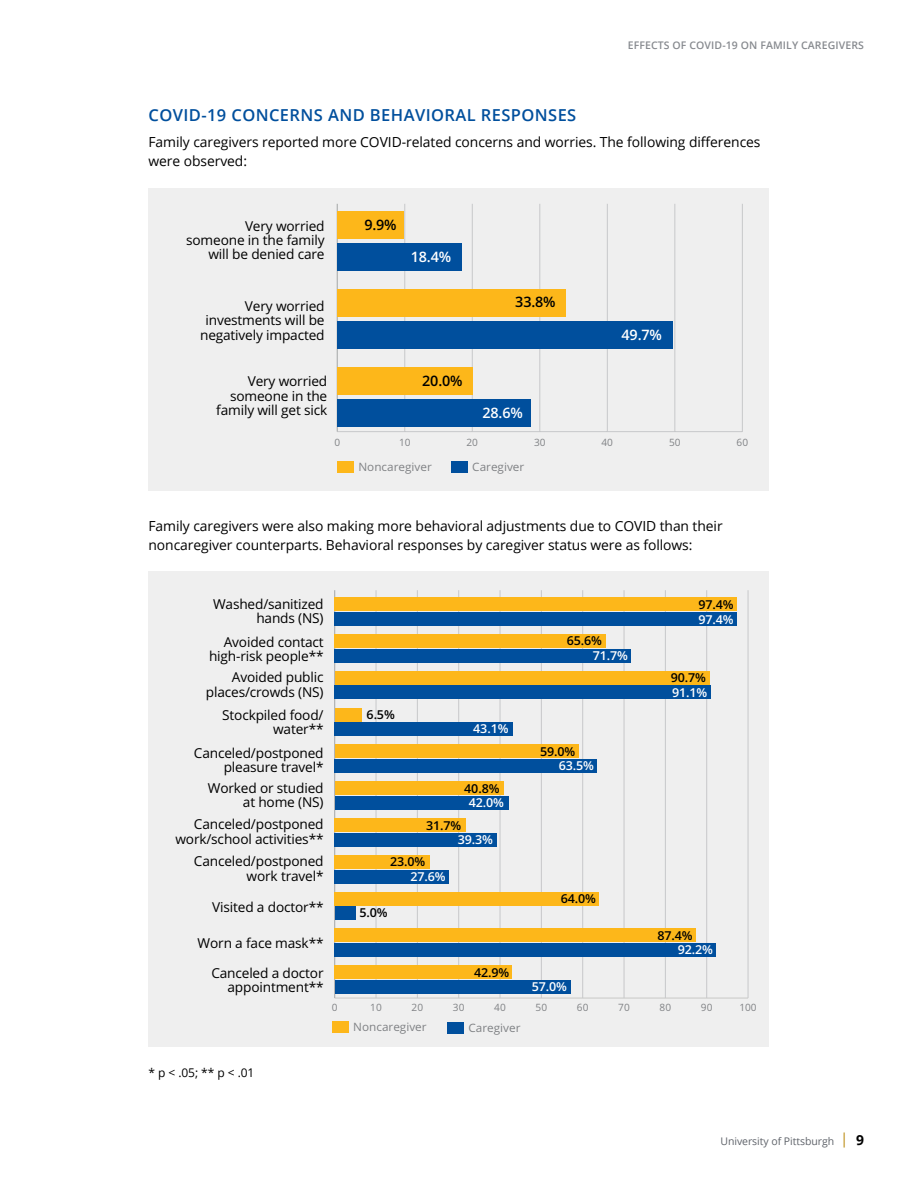
<style>
.page{position:relative;width:918px;height:1188px;background:#fff}
.page>*{position:absolute;margin:0;border:0;box-sizing:border-box;transform-origin:0 0}
.subheadB{font:600 16.5px "Open Sans";letter-spacing:.025em;color:#004f9d}
.t1{font:600 14.4px "Open Sans";color:#fff}
.t2{font:600 14.4px "Open Sans";color:#000}
.body{font:13.8px/19.5px "Open Sans";letter-spacing:-.005em;color:#000}
.t3{font:13.65px/14.4px "Open Sans";letter-spacing:-.01em;color:#000;text-align:right}
.t4{font:600 12.3px/14.4px "Open Sans";letter-spacing:-.01em;color:#000}
.t5{font:600 12.3px "Open Sans";color:#fff}
.t6{font:12px "Open Sans";color:#000}
.t7{font:11.55px "Open Sans";color:#808285}
.t8{font:600 10.5px "Open Sans";letter-spacing:.01em;color:#878a8f}
.t9{font:10.5px "Open Sans";letter-spacing:-.005em;color:#5f636a}
.t10{font:10.05px "Open Sans";color:#808285}
.s1{color:#fff}
.s2{font-size:15px;color:#bc8d16}
.s3{font-weight:700;font-size:13.8px;color:#000}
</style>
<div class="page">
<div style="left:148px;top:188px;width:622px;height:303px;background:#efefef"></div>
<div style="left:337px;top:461px;width:17px;height:11px;background:#fdb71a"></div>
<div style="left:451px;top:461px;width:17px;height:12px;background:#004f9d"></div>
<hr style="left:337px;top:431px;width:405px;height:1px;background:#c7c8ca">
<hr style="left:404px;top:204px;width:1px;height:228px;background:#c7c8ca">
<hr style="left:472px;top:204px;width:1px;height:228px;background:#c7c8ca">
<hr style="left:539px;top:204px;width:1px;height:228px;background:#c7c8ca">
<hr style="left:607px;top:204px;width:1px;height:228px;background:#c7c8ca">
<hr style="left:674px;top:204px;width:1px;height:228px;background:#c7c8ca">
<hr style="left:742px;top:204px;width:1px;height:228px;background:#c7c8ca">
<hr style="left:337px;top:204px;width:1px;height:228px;background:#a9abac">
<div style="left:337px;top:212px;width:67px;height:27px;background:#fdb71a"></div>
<div style="left:337px;top:244px;width:124px;height:27px;background:#004f9d"></div>
<div style="left:337px;top:290px;width:228px;height:27px;background:#fdb71a"></div>
<div style="left:337px;top:322px;width:336px;height:27px;background:#004f9d"></div>
<div style="left:337px;top:367px;width:135px;height:27px;background:#fdb71a"></div>
<div style="left:337px;top:399px;width:193px;height:27px;background:#004f9d"></div>
<div style="left:148px;top:571px;width:622px;height:476px;background:#efefef"></div>
<div style="left:332px;top:1021px;width:17px;height:12px;background:#fdb71a"></div>
<div style="left:447px;top:1022px;width:17px;height:12px;background:#004f9d"></div>
<hr style="left:335px;top:998px;width:413px;height:1px;background:#c8c8c6">
<hr style="left:334px;top:590px;width:1px;height:408px;background:#a9abac">
<hr style="left:376px;top:590px;width:1px;height:408px;background:#c7c8ca">
<hr style="left:417px;top:590px;width:1px;height:408px;background:#c7c8ca">
<hr style="left:458px;top:590px;width:1px;height:408px;background:#c7c8ca">
<hr style="left:500px;top:590px;width:1px;height:408px;background:#c7c8ca">
<hr style="left:541px;top:590px;width:1px;height:408px;background:#c7c8ca">
<hr style="left:582px;top:590px;width:1px;height:408px;background:#c7c8ca">
<hr style="left:624px;top:590px;width:1px;height:408px;background:#c7c8ca">
<hr style="left:665px;top:590px;width:1px;height:408px;background:#c7c8ca">
<hr style="left:706px;top:590px;width:1px;height:408px;background:#c7c8ca">
<hr style="left:748px;top:590px;width:1px;height:408px;background:#c7c8ca">
<div style="left:335px;top:980px;width:235px;height:14px;background:#004f9d"></div>
<div style="left:335px;top:944px;width:381px;height:13px;background:#004f9d"></div>
<div style="left:335px;top:907px;width:20px;height:13px;background:#004f9d"></div>
<div style="left:335px;top:870px;width:114px;height:13px;background:#004f9d"></div>
<div style="left:335px;top:833px;width:162px;height:13px;background:#004f9d"></div>
<div style="left:335px;top:796px;width:173px;height:14px;background:#004f9d"></div>
<div style="left:335px;top:759px;width:262px;height:14px;background:#004f9d"></div>
<div style="left:335px;top:723px;width:178px;height:13px;background:#004f9d"></div>
<div style="left:335px;top:686px;width:376px;height:13px;background:#004f9d"></div>
<div style="left:335px;top:649px;width:296px;height:13px;background:#004f9d"></div>
<div style="left:335px;top:612px;width:402px;height:13px;background:#004f9d"></div>
<div style="left:335px;top:966px;width:177px;height:13px;background:#fdb71a"></div>
<div style="left:335px;top:929px;width:361px;height:13px;background:#fdb71a"></div>
<div style="left:335px;top:892px;width:264px;height:13px;background:#fdb71a"></div>
<div style="left:335px;top:855px;width:95px;height:13px;background:#fdb71a"></div>
<div style="left:335px;top:818px;width:131px;height:14px;background:#fdb71a"></div>
<div style="left:335px;top:782px;width:168px;height:13px;background:#fdb71a"></div>
<div style="left:335px;top:745px;width:244px;height:13px;background:#fdb71a"></div>
<div style="left:335px;top:708px;width:27px;height:13px;background:#fdb71a"></div>
<div style="left:335px;top:671px;width:375px;height:13px;background:#fdb71a"></div>
<div style="left:335px;top:634px;width:271px;height:14px;background:#fdb71a"></div>
<div style="left:335px;top:597px;width:402px;height:14px;background:#fdb71a"></div>
<p class="t8" style="left:628px;top:38px;width:238px">EFFECTS OF COVID-19 ON FAMILY CAREGIVERS</p>
<h2 class="subheadB" style="left:148px;top:103px;width:429px">COVID-19 CONCERNS AND BEHAVIORAL RESPONSES</h2>
<p class="body" style="left:148px;top:132px;width:614px">Family caregivers reported more COVID-related concerns and worries. The following differences were observed:</p>
<p class="t3" style="left:186px;top:218px;width:140px">Very worried someone in the family will be denied care</p>
<p class="t3" style="left:200px;top:298px;width:126px">Very worried investments will be negatively impacted</p>
<p class="t3" style="left:216px;top:374px;width:113px">Very worried someone in the family will get sick</p>
<p class="t2" style="left:364px;top:215px;width:34px">9.9%</p>
<p class="t1" style="left:411px;top:247px;width:42px">18.4%</p>
<p class="t2" style="left:515px;top:292px;width:42px">33.8%</p>
<p class="t2" style="left:422px;top:371px;width:42px">20.0%</p>
<p class="t1" style="left:482px;top:403px;width:42px">28.6%</p>
<p class="t1" style="left:622px;top:325px;width:42px">49.7%</p>
<p class="t10" style="left:334px;top:435px;width:7px">0</p>
<p class="t10" style="left:399px;top:435px;width:13px">10</p>
<p class="t10" style="left:467px;top:435px;width:13px">20</p>
<p class="t10" style="left:534px;top:435px;width:13px">30</p>
<p class="t10" style="left:602px;top:435px;width:13px">40</p>
<p class="t10" style="left:669px;top:435px;width:13px">50</p>
<p class="t10" style="left:737px;top:435px;width:13px">60</p>
<p class="t7" style="left:358px;top:458px;width:75px">Noncaregiver</p>
<p class="t7" style="left:472px;top:459px;width:54px">Caregiver</p>
<p class="body" style="left:148px;top:516px;width:576px">Family caregivers were also making more behavioral adjustments due to COVID than their noncaregiver counterparts. Behavioral responses by caregiver status were as follows:</p>
<p class="t3" style="left:213px;top:596px;width:112px">Washed/sanitized hands (NS)</p>
<p class="t3" style="left:209px;top:634px;width:116px">Avoided contact high-risk people**</p>
<p class="t3" style="left:206px;top:670px;width:119px">Avoided public places/crowds (NS)</p>
<p class="t3" style="left:222px;top:707px;width:103px">Stockpiled food/ water**</p>
<p class="t3" style="left:194px;top:745px;width:131px">Canceled/postponed pleasure travel*</p>
<p class="t3" style="left:208px;top:780px;width:117px">Worked or studied at home (NS)</p>
<p class="t3" style="left:175px;top:817px;width:150px">Canceled/postponed work/school activities**</p>
<p class="t3" style="left:194px;top:854px;width:131px">Canceled/postponed work travel*</p>
<p class="t3" style="left:212px;top:900px;width:113px">Visited a doctor**</p>
<p class="t3" style="left:198px;top:928px;width:127px;line-height:29.2px">Worn a face mask**<br>Canceled a doctor</p>
<p class="t3" style="left:228px;top:979px;width:98px">appointment**</p>
<p class="t4" style="left:698px;top:597px;width:37px">97.4%</p>
<p class="t4" style="left:367px;top:708px;width:30px">6.5%</p>
<p class="t5" style="left:473px;top:720px;width:37px">43.1%</p>
<p class="t4" style="left:464px;top:781px;width:41px;text-align:center">40.8%<br><span class="s1">42.0%</span></p>
<p class="t4" style="left:458px;top:818px;width:37px;line-height:13.8px;text-indent:-32px">31.7%<br><span class="s1">39.3%</span></p>
<p class="t4" style="left:410px;top:855px;width:37px;text-indent:-20px">23.0%<br><span class="s1">27.6%</span></p>
<p class="t4" style="left:359px;top:905px;width:30px">5.0%</p>
<p class="t4" style="left:474px;top:965px;width:37px">42.9%</p>
<p class="t4" style="left:593px;top:632px;width:37px;line-height:15.3px;text-indent:-26px">65.6%<br><span class="s1">71.7%</span></p>
<p class="t4" style="left:559px;top:745px;width:37px;line-height:13.8px;text-indent:-19px">59.0%<br><span class="s1">63.5%</span></p>
<p class="t4" style="left:561px;top:891px;width:37px">64.0%</p>
<p class="t5" style="left:532px;top:979px;width:37px">57.0%</p>
<p class="t5" style="left:698px;top:611px;width:37px">97.4%</p>
<p class="t4" style="left:671px;top:670px;width:38px">90.7%<br><span class="s1">91.1%</span></p>
<p class="t4" style="left:678px;top:929px;width:37px;line-height:13.8px;text-indent:-20px">87.4%<br><span class="s1">92.2%</span></p>
<p class="t10" style="left:332px;top:1001px;width:7px">0</p>
<p class="t10" style="left:370px;top:1001px;width:13px">10</p>
<p class="t10" style="left:412px;top:1001px;width:13px">20</p>
<p class="t10" style="left:453px;top:1001px;width:13px">30</p>
<p class="t10" style="left:494px;top:1001px;width:13px">40</p>
<p class="t10" style="left:536px;top:1001px;width:13px">50</p>
<p class="t10" style="left:577px;top:1001px;width:13px">60</p>
<p class="t10" style="left:618px;top:1001px;width:13px">70</p>
<p class="t10" style="left:660px;top:1001px;width:13px">80</p>
<p class="t10" style="left:701px;top:1001px;width:13px">90</p>
<p class="t10" style="left:739px;top:1001px;width:19px">100</p>
<p class="t7" style="left:353px;top:1019px;width:75px">Noncaregiver</p>
<p class="t7" style="left:468px;top:1020px;width:54px">Caregiver</p>
<p class="t6" style="left:148px;top:1064px;width:107px">* p &lt; .05; ** p &lt; .01</p>
<p class="t9" style="left:720px;top:1134px;width:145px">University of Pittsburgh <span class="s2">|</span> <span class="s3">9</span></p>
</div>
